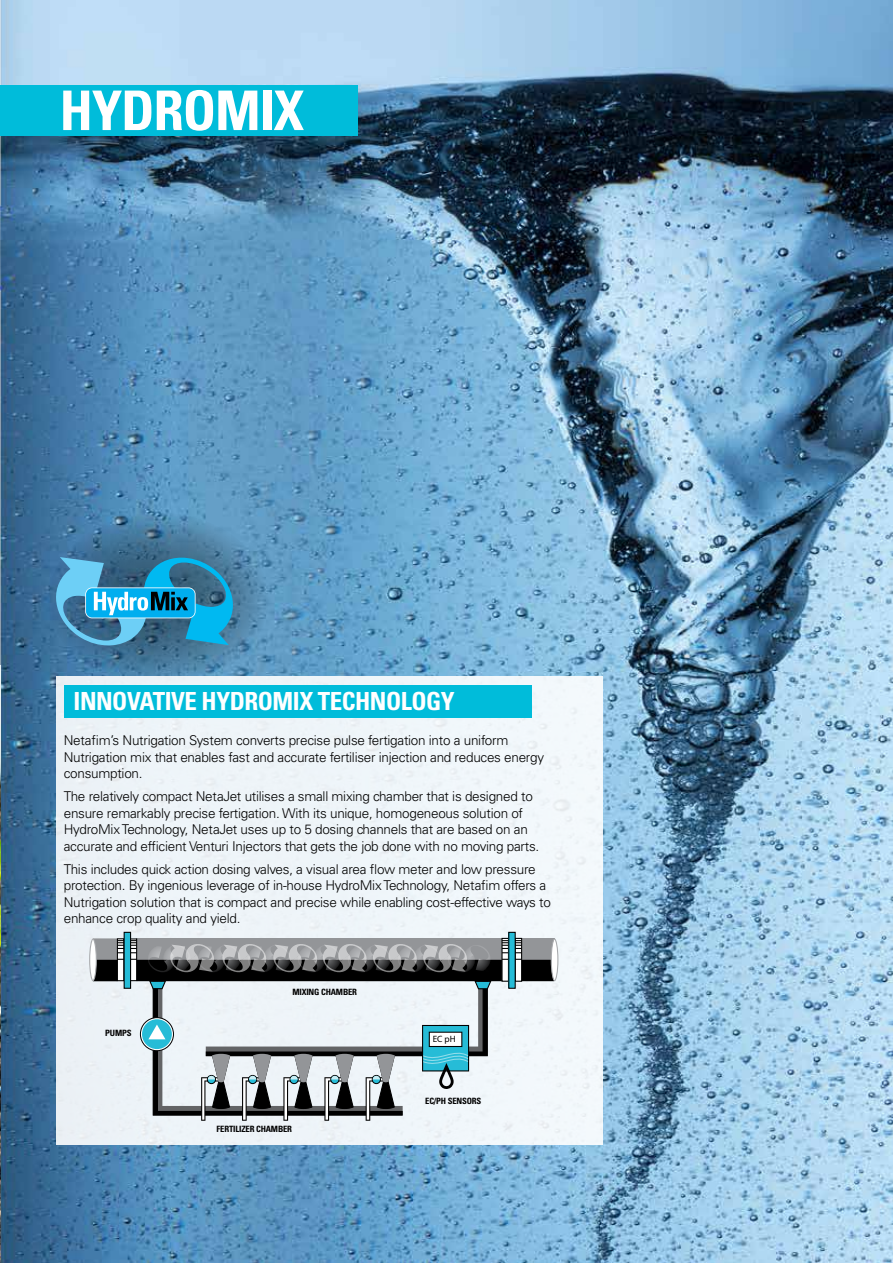
<style>
.page{position:relative;width:893px;height:1263px;background:#fff}
.page>*{position:absolute;margin:0;border:0;box-sizing:border-box;transform-origin:0 0}
.t1{font:700 condensed 54.75px "Univers LT Std";letter-spacing:-.02em;color:#fff}
.t2{font:700 condensed 24.9px "Univers LT Std";letter-spacing:-.02em;color:#fff}
.t3{font:300 13.5px/16.5px "Univers LT Std";letter-spacing:-.02em;color:#000}
.t4{font:700 condensed 9.15px "Univers";color:#000}
.t5{font:700 condensed 8.7px "Univers LT Std";letter-spacing:-.02em;color:#000}
</style>
<div class="page">
<img style="left:0;top:0;width:893px;height:1263px">
<svg style="left:48px;top:512px;width:221px;height:175px"></svg>
<div style="left:56px;top:676px;width:547px;height:468px;background:#eef5f9"></div>
<img style="left:0;top:665px;width:1px;height:598px">
<div style="left:124px;top:932px;width:7px;height:56px;background:#26bcd7"></div>
<div style="left:124px;top:932px;width:7px;height:57px;border:1px solid #000"></div>
<div style="left:509px;top:932px;width:6px;height:56px;background:#26bcd7"></div>
<div style="left:508px;top:932px;width:8px;height:57px;border:1px solid #000"></div>
<svg style="left:89px;top:938px;width:469px;height:183px"></svg>
<svg style="left:56px;top:557px;width:177px;height:88px"></svg>
<div style="left:64px;top:685px;width:467px;height:32px;background:#00bcda"></div>
<div style="left:0;top:85px;width:357px;height:50px;background:#00bcda"></div>
<h1 class="t1" style="left:60px;top:77px;width:246px">HYDROMIX</h1>
<h2 class="t2" style="left:74px;top:686px;width:383px">INNOVATIVE HYDROMIX TECHNOLOGY</h2>
<p class="t3" style="left:64px;top:732px;width:482px">Netafim’s Nutrigation System converts precise pulse fertigation into a uniform<br>Nutrigation mix that enables fast and accurate fertiliser injection and reduces energy consumption.</p>
<p class="t3" style="left:64px;top:788px;width:477px">The relatively compact NetaJet utilises a small mixing chamber that is designed to ensure remarkably precise fertigation. With its unique, homogeneous solution of HydroMix Technology, NetaJet uses up to 5 dosing channels that are based on an accurate and efficient Venturi Injectors that gets the job done with no moving parts.</p>
<p class="t3" style="left:64px;top:860px;width:489px">This includes quick action dosing valves, a visual area flow meter and low pressure protection. By ingenious leverage of in-house HydroMix Technology, Netafim offers a Nutrigation solution that is compact and precise while enabling cost-effective ways to enhance crop quality and yield.</p>
<p class="t5" style="left:105px;top:1028px;width:28px">PUMPS</p>
<p class="t5" style="left:292px;top:987px;width:66px">MIXING CHAMBER</p>
<p class="t5" style="left:217px;top:1123px;width:77px">FERTILIZER CHAMBER</p>
<p class="t4" style="left:433px;top:1034px;width:24px">EC pH</p>
<p class="t5" style="left:425px;top:1095px;width:58px">EC/PH SENSORS</p>
</div>
